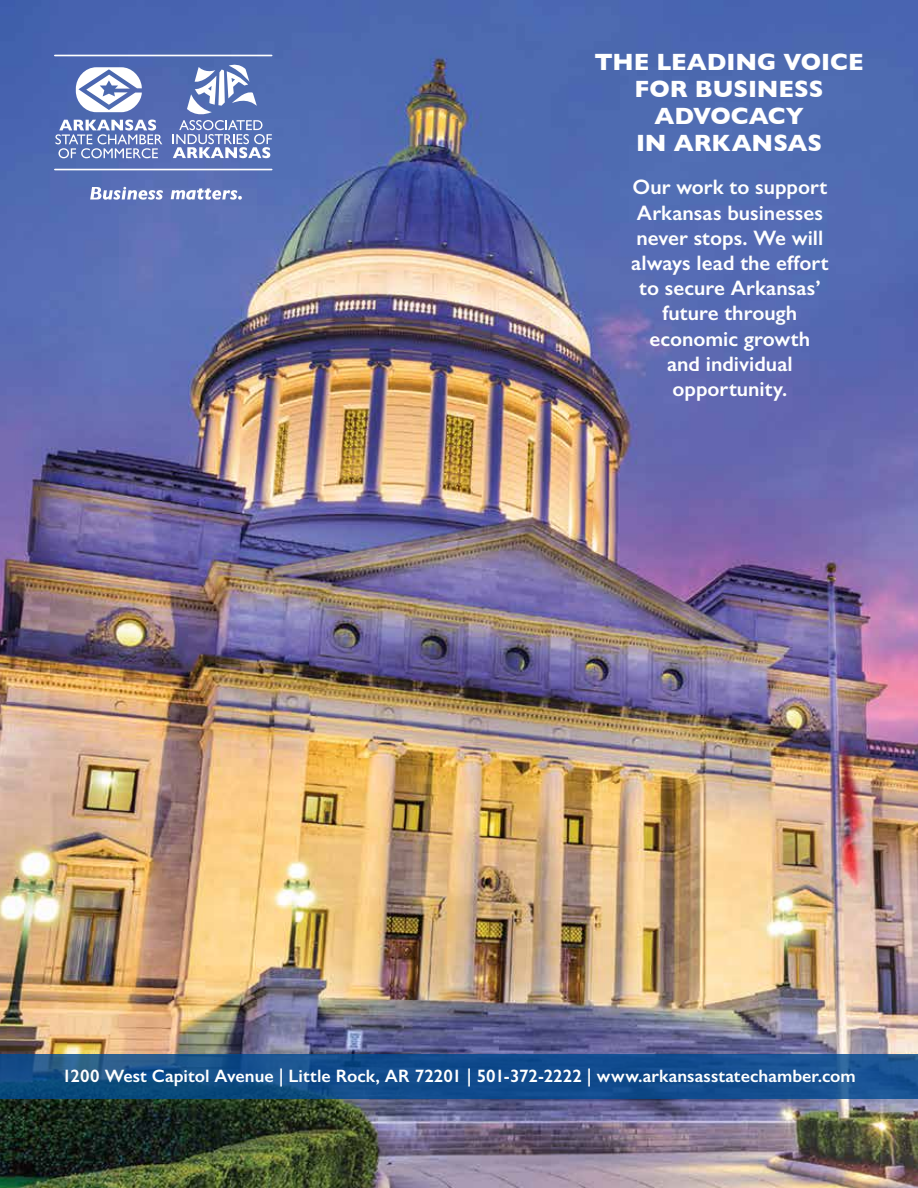
<style>
.page{position:relative;width:918px;height:1188px;background:#fff}
.page>*{position:absolute;margin:0;border:0;box-sizing:border-box;transform-origin:0 0}
.t1{font:700 24px/27px "Gill Sans";letter-spacing:-.005em;color:#fff;text-align:center}
.t2{font:600 21px/25.2px "Gill Sans";color:#fff;text-align:center}
.t3{font:600 18px "Gill Sans";letter-spacing:.005em;color:#fff}
</style>
<div class="page">
<img style="left:0;top:0;width:918px;height:1188px">
<svg style="left:76px;top:67px;width:66px;height:45px"></svg>
<svg style="left:55px;top:120px;width:107px;height:38px"></svg>
<hr style="left:55px;top:55px;width:217px;height:1px;background:#fff">
<hr style="left:55px;top:169px;width:217px;height:1px;background:#fff">
<svg style="left:173px;top:64px;width:99px;height:94px"></svg>
<svg style="left:90px;top:187px;width:73px;height:13px"></svg>
<svg style="left:171px;top:188px;width:71px;height:12px"></svg>
<svg style="left:0;top:1054px;width:918px;height:45px;background:#134e8b"></svg>
<p class="t1" style="left:595px;top:48px;width:271px">THE LEADING VOICE<br>FOR BUSINESS<br>ADVOCACY<br>IN ARKANSAS</p>
<p class="t2" style="left:631px;top:174px;width:199px">Our work to support<br>Arkansas businesses never stops. We will always lead the effort to secure Arkansas’ future through economic growth and individual opportunity.</p>
<p class="t3" style="left:62px;top:1065px;width:795px">1200 West Capitol Avenue | Little Rock, AR 72201 | 501-372-2222 | www.arkansasstatechamber.com</p>
</div>
